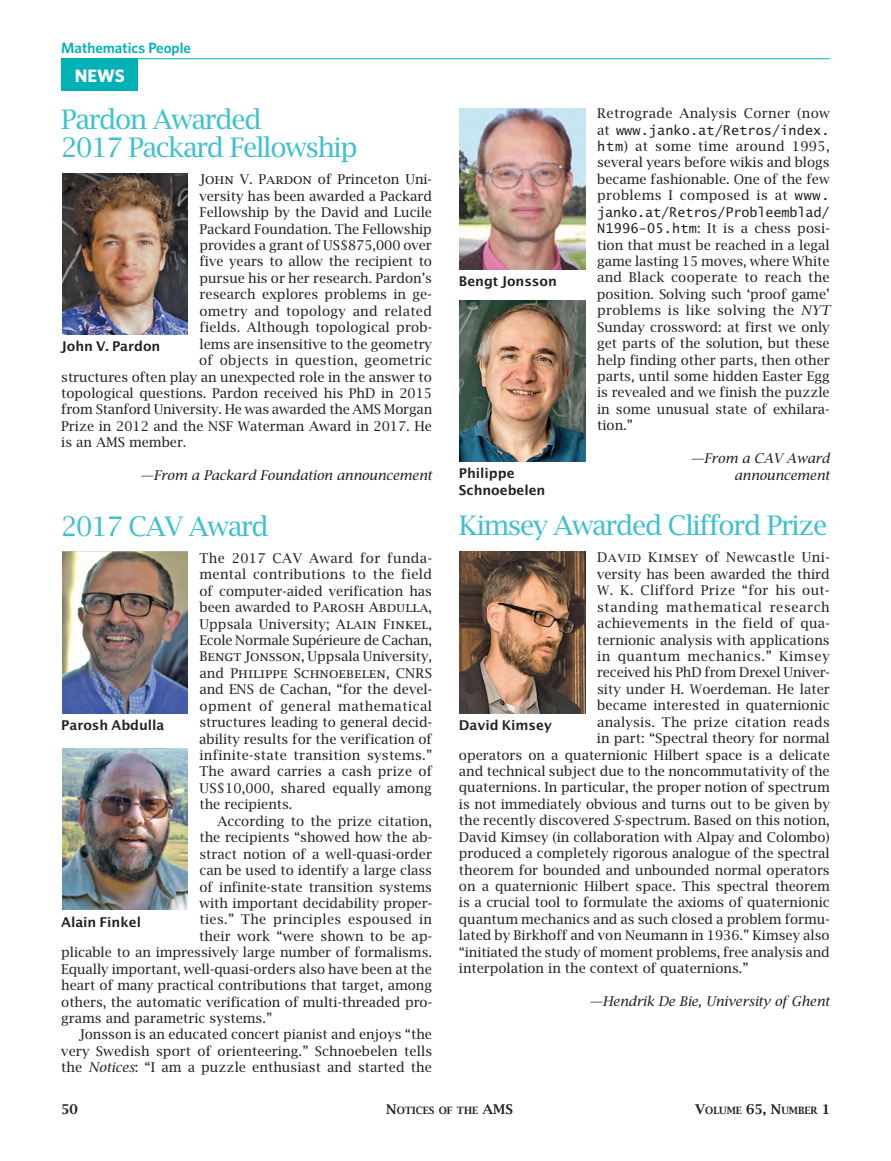
<style>
.page{position:relative;width:891px;height:1161px;background:#fff}
.page>*{position:absolute;margin:0;border:0;box-sizing:border-box;transform-origin:0 0}
.t1{font:26.85px/28.3px "Lucida Bright";letter-spacing:-.05em;color:#3cc1ce}
.t2{font:700 18px "Whitney";color:#fff}
.t3{font:600 15px "Whitney";color:#00b2b5}
.t4{font:13.5px/16.5px "Lucida Bright";color:#231f20;text-align:justify}
.t5{font:13.5px "Lucida Bright";letter-spacing:.025em;color:#231f20}
.t6{font:italic 13.5px/16.5px "Lucida Bright";letter-spacing:-.005em;color:#231f20;text-align:right}
.t7{font:600 13.5px/16.5px "Lucida Sans";letter-spacing:-.005em;color:#231f20}
.t8{font:13.5px "Lucida Bright";letter-spacing:.02em;color:#231f20}
.t9{font:13.5px "Lucida Sans Typewriter";letter-spacing:-.005em;color:#231f20}
.t10{font:13.5px "Lucida Bright";letter-spacing:.05em;color:#231f20}
.t11{font:13.5px "Lucida Bright Smallcaps";letter-spacing:.005em;color:#231f20}
.t12{font:13.5px "Lucida Bright";letter-spacing:.03em;color:#231f20}
.t13{font:13.5px "Lucida Bright";letter-spacing:.045em;color:#231f20}
.t14{font:600 13.5px "Lucida Bright";color:#231f20}
.t15{font:600 10.05px "Lucida Bright Smallcaps";color:#231f20}
.s1{font-family:"Lucida Bright Smallcaps"}
.s2{font-family:"Lucida Bright"}
.s3{font-style:italic}
.s4{font-family:"Lucida Sans Typewriter"}
.s5{font-size:13.5px}
.s6{font-family:"Lucida Bright";font-size:13.5px}
</style>
<div class="page">
<hr style="left:61px;top:58px;width:769px;height:1px;background:#00b2b5">
<div style="left:61px;top:58px;width:77px;height:33px;background:#00b2b5"></div>
<img style="left:460px;top:552px;width:125px;height:161px">
<img style="left:62px;top:173px;width:126px;height:162px">
<img style="left:62px;top:552px;width:126px;height:161px">
<img style="left:62px;top:748px;width:126px;height:162px">
<img style="left:460px;top:108px;width:125px;height:161px">
<img style="left:460px;top:300px;width:125px;height:162px">
<p class="t3" style="left:61px;top:38px;width:131px">Mathematics People</p>
<h2 class="t2" style="left:75px;top:64px;width:51px">NEWS</h2>
<h1 class="t1" style="left:61px;top:104px;width:298px">Pardon Awarded<br>2017 Packard Fellowship</h1>
<p class="t4" style="left:199px;top:171px;width:234px"><span class="s1">John V. Pardon</span> of Princeton Uni-</p>
<p class="t4" style="left:199px;top:187px;width:234px">versity has been awarded a Packard</p>
<p class="t4" style="left:199px;top:204px;width:234px">Fellowship by the David and Lucile</p>
<p class="t4" style="left:199px;top:220px;width:234px">Packard Foundation. The Fellowship</p>
<p class="t4" style="left:199px;top:237px;width:234px">provides a grant of US$875,000 over</p>
<p class="t4" style="left:199px;top:253px;width:234px">five years to allow the recipient to</p>
<p class="t4" style="left:199px;top:270px;width:234px">pursue his or her research. Pardon’s</p>
<p class="t4" style="left:199px;top:286px;width:234px">research explores problems in ge-</p>
<p class="t5" style="left:199px;top:303px;width:234px">ometry and topology and related</p>
<p class="t4" style="left:199px;top:319px;width:234px">fields. Although topological prob-</p>
<p class="t4" style="left:199px;top:335px;width:234px">lems are insensitive to the geometry</p>
<p class="t5" style="left:199px;top:352px;width:234px">of objects in question, geometric</p>
<p class="t4" style="left:61px;top:368px;width:372px">structures often play an unexpected role in the answer to</p>
<p class="t4" style="left:61px;top:385px;width:372px">topological questions. Pardon received his PhD in 2015</p>
<p class="t4" style="left:61px;top:401px;width:372px">from Stanford University. He was awarded the AMS Morgan</p>
<p class="t4" style="left:61px;top:417px;width:372px">Prize in 2012 and the NSF Waterman Award in 2017. He</p>
<p class="t4" style="left:61px;top:434px;width:127px">is an AMS member.</p>
<p class="t6" style="left:140px;top:467px;width:294px">—From a Packard Foundation announcement</p>
<h1 class="t1" style="left:61px;top:511px;width:209px">2017 CAV Award</h1>
<p class="t4" style="left:199px;top:549px;width:234px">The 2017 CAV Award for funda&shy;mental contributions to the field of computer-aided verification has been awarded to <span class="s1">Parosh Abdulla</span>, Uppsala University; <span class="s1">Alain Finkel</span>, Ecole Normale Supérieure de Cachan, <span class="s1">Bengt Jonsson</span>, Uppsala University,</p>
<p class="t11" style="left:199px;top:665px;width:234px"><span class="s2">and</span> Philippe Schnoebelen<span class="s2">, CNRS</span></p>
<p class="t4" style="left:199px;top:681px;width:234px">and ENS de Cachan, “for the devel&shy;opment of general mathematical structures leading to general decid&shy;ability results for the verification of infinite-state transition systems.” The award carries a cash prize of US$10,000, shared equally among the recipients.</p>
<p class="t4" style="left:217px;top:812px;width:216px">According to the prize citation,</p>
<p class="t4" style="left:199px;top:829px;width:234px">the recipients “showed how the ab-</p>
<p class="t4" style="left:199px;top:845px;width:234px">stract notion of a well-quasi-order</p>
<p class="t4" style="left:199px;top:862px;width:234px">can be used to identify a large class</p>
<p class="t4" style="left:199px;top:878px;width:234px">of infinite-state transition systems</p>
<p class="t4" style="left:199px;top:895px;width:234px">with important decidability proper-</p>
<p class="t5" style="left:199px;top:911px;width:234px">ties.” The principles espoused in</p>
<p class="t4" style="left:199px;top:927px;width:234px">their work “were shown to be ap-</p>
<p class="t4" style="left:61px;top:944px;width:372px">plicable to an impressively large number of formalisms.</p>
<p class="t4" style="left:61px;top:960px;width:372px">Equally important, well-quasi-orders also have been at the</p>
<p class="t4" style="left:61px;top:977px;width:372px">heart of many practical contributions that target, among</p>
<p class="t4" style="left:61px;top:993px;width:372px">others, the automatic verification of multi-threaded pro-</p>
<p class="t4" style="left:61px;top:1010px;width:212px">grams and parametric systems.”</p>
<p class="t4" style="left:79px;top:1026px;width:354px">Jonsson is an educated concert pianist and enjoys “the</p>
<p class="t4" style="left:61px;top:1043px;width:372px">very Swedish sport of orienteering.” Schnoebelen tells</p>
<p class="t4" style="left:61px;top:1059px;width:372px">the <span class="s3">Notices</span>: “I am a puzzle enthusiast and started the</p>
<p class="t7" style="left:61px;top:338px;width:101px">John V. Pardon</p>
<p class="t7" style="left:61px;top:716px;width:105px">Parosh Abdulla</p>
<p class="t7" style="left:61px;top:913px;width:81px">Alain Finkel</p>
<p class="t5" style="left:597px;top:105px;width:234px">Retrograde Analysis Corner (now</p>
<p class="t9" style="left:597px;top:122px;width:234px"><span class="s2">at</span> www.janko.at/Retros/index.</p>
<p class="t4" style="left:597px;top:138px;width:234px"><span class="s4">htm</span>) at some time around 1995, several years before wikis and blogs became fashionable. One of the few problems I composed is at <span class="s4">www.</span></p>
<p class="t9" style="left:597px;top:204px;width:234px">janko.at/Retros/Probleemblad/</p>
<p class="t4" style="left:597px;top:220px;width:234px"><span class="s4">N1996-05.htm</span>: It is a chess posi&shy;tion that must be reached in a legal game lasting 15 moves, where White and Black cooperate to reach the position. Solving such ‘proof game’ problems is like solving the <span class="s3">NYT </span>Sunday crossword: at first we only get parts of the solution, but these help finding other parts, then other parts, until some hidden Easter Egg is revealed and we finish the puzzle in some unusual state of exhilara&shy;tion.”</p>
<p class="t6" style="left:691px;top:450px;width:141px">—From a CAV Award announcement</p>
<h1 class="t1" style="left:459px;top:511px;width:370px">Kimsey Awarded Clifford Prize</h1>
<p class="t12" style="left:597px;top:549px;width:234px"><span class="s1">David Kimsey</span> of Newcastle Uni-</p>
<p class="t4" style="left:597px;top:565px;width:234px">versity has been awarded the third</p>
<p class="t5" style="left:597px;top:582px;width:234px">W. K. Clifford Prize “for his out-</p>
<p class="t10" style="left:597px;top:599px;width:234px">standing mathematical research</p>
<p class="t8" style="left:597px;top:615px;width:234px">achievements in the field of qua-</p>
<p class="t4" style="left:597px;top:631px;width:234px">ternionic analysis with applications</p>
<p class="t13" style="left:597px;top:648px;width:234px">in quantum mechanics.” Kimsey</p>
<p class="t4" style="left:597px;top:664px;width:234px">received his PhD from Drexel Univer-</p>
<p class="t4" style="left:597px;top:680px;width:234px">sity under H. Woerdeman. He later</p>
<p class="t4" style="left:597px;top:697px;width:234px">became interested in quaternionic</p>
<p class="t8" style="left:597px;top:714px;width:234px">analysis. The prize citation reads</p>
<p class="t4" style="left:597px;top:730px;width:234px">in part: “Spectral theory for normal</p>
<p class="t4" style="left:459px;top:746px;width:373px">operators on a quaternionic Hilbert space is a delicate</p>
<p class="t4" style="left:459px;top:763px;width:372px">and technical subject due to the noncommutativity of the</p>
<p class="t4" style="left:459px;top:779px;width:372px">quaternions. In particular, the proper notion of spectrum</p>
<p class="t4" style="left:459px;top:796px;width:372px">is not immediately obvious and turns out to be given by</p>
<p class="t4" style="left:459px;top:812px;width:372px">the recently discovered <span class="s3">S</span>-spectrum. Based on this notion,</p>
<p class="t4" style="left:459px;top:828px;width:372px">David Kimsey (in collaboration with Alpay and Colombo)</p>
<p class="t4" style="left:459px;top:845px;width:372px">produced a completely rigorous analogue of the spectral</p>
<p class="t4" style="left:459px;top:861px;width:372px">theorem for bounded and unbounded normal operators</p>
<p class="t4" style="left:459px;top:878px;width:372px">on a quaternionic Hilbert space. This spectral theorem</p>
<p class="t4" style="left:459px;top:894px;width:372px">is a crucial tool to formulate the axioms of quaternionic</p>
<p class="t4" style="left:459px;top:911px;width:372px">quantum mechanics and as such closed a problem formu-</p>
<p class="t4" style="left:459px;top:927px;width:372px">lated by Birkhoff and von Neumann in 1936.” Kimsey also</p>
<p class="t4" style="left:459px;top:943px;width:372px">“initiated the study of moment problems, free analysis and</p>
<p class="t4" style="left:459px;top:960px;width:291px">interpolation in the context of quaternions.”</p>
<p class="t6" style="left:589px;top:993px;width:242px">—Hendrik De Bie, University of Ghent</p>
<p class="t7" style="left:459px;top:273px;width:99px">Bengt Jonsson</p>
<p class="t7" style="left:459px;top:465px;width:88px">Philippe<br>Schnoebelen</p>
<p class="t7" style="left:459px;top:716px;width:94px">David Kimsey</p>
<p class="t14" style="left:61px;top:1101px;width:18px">50</p>
<p class="t15" style="left:386px;top:1105px;width:124px"><span class="s5">N</span>OTICES OF THE <span class="s5">AMS</span></p>
<p class="t15" style="left:695px;top:1105px;width:137px"><span class="s5">V</span>OLUME <span class="s6">65,</span> <span class="s5">N</span>UMBER <span class="s6">1</span></p>
</div>
